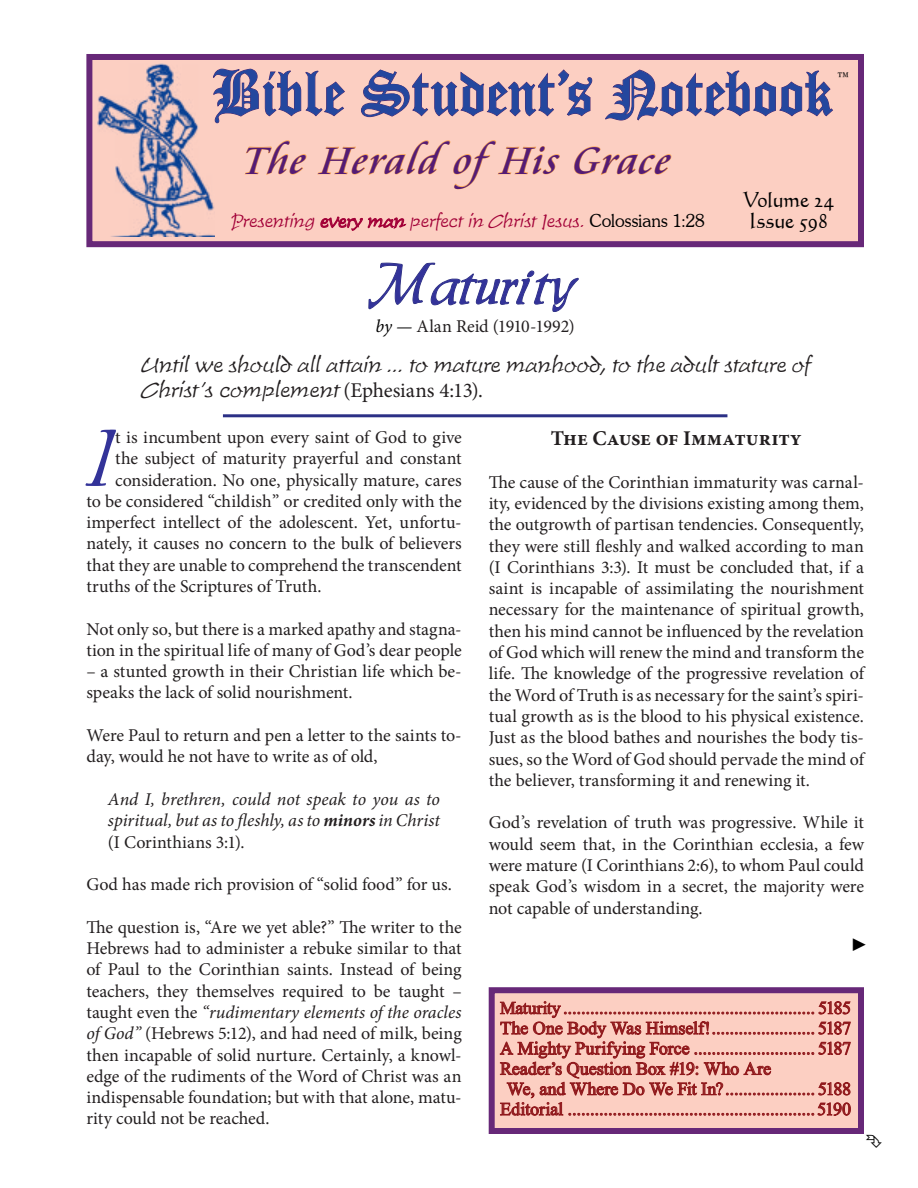
<style>
.page{position:relative;width:918px;height:1188px;background:#fff}
.page>*{position:absolute;margin:0;border:0;box-sizing:border-box;transform-origin:0 0}
.t1{font:73.8px "Allure SSK";color:#339}
.t2{font:69px "Cloister Black BT";color:#24479e}
.t3{font:54px "Allure SSK";color:#339}
.t4{font:italic 42px "Cataneo BT";color:#541b74}
.t5{font:italic 21px/25.2px "Time Scr D Ligh";color:#231f20}
.t6{font:700 21px "Minion Pro";color:#231f20}
.t7{font:21px "Calligraphic 421 BT Roman B";letter-spacing:-.005em;color:#000}
.t8{font:18px/21.3px "Minion Pro";letter-spacing:-.005em;color:#231f20;text-align:justify}
.t9{font:18px "Times New Roman";letter-spacing:-.005em;color:#90191c}
.t10{font:italic 18px/21.3px "Minion Pro";letter-spacing:-.005em;color:#231f20;text-align:justify}
.t11{font:italic 18px "Time Scr D Ligh";color:#a20037}
.t12{font:300 18px "Souvenir IT Cby BT";color:#000}
.t13{font:18px "Times New Roman";color:#000}
.s1{font-family:"Souvenir IT Cby BT";font-weight:300;font-style:normal;color:#000}
.s2{font-style:italic;color:#000}
.s3{font-family:"Minion Pro";font-style:normal}
.s4{font-weight:700}
.s5{font-style:normal}
.s6{font-style:italic}
.s7{font-size:17.7px}
</style>
<div class="page">
<div style="left:86px;top:54px;width:778px;height:193px;background:#fccfc2;border:6px solid #672878"></div>
<svg style="left:215px;top:68px;width:130px;height:56px"></svg>
<svg style="left:361px;top:69px;width:232px;height:48px"></svg>
<svg style="left:605px;top:69px;width:228px;height:52px"></svg>
<svg style="left:244px;top:140px;width:62px;height:35px"></svg>
<svg style="left:317px;top:140px;width:243px;height:50px"></svg>
<svg style="left:573px;top:146px;width:98px;height:29px"></svg>
<hr style="left:223px;top:414px;width:504px;height:3px;background:#2b3086">
<svg style="left:320px;top:216px;width:87px;height:15px"></svg>
<img style="left:97px;top:64px;width:118px;height:172px">
<div style="left:492px;top:990px;width:369px;height:141px;background:#fccfc2"></div>
<svg style="left:499px;top:1001px;width:352px;height:115px"></svg>
<div style="left:489px;top:987px;width:375px;height:147px;border:6px solid #672878"></div>
<svg style="left:368px;top:262px;width:211px;height:50px"></svg>
<h2 class="t2" style="left:212px;top:51px;width:621px">Bible Student’s Notebook</h2>
<p class="t12" style="left:836px;top:67px;width:16px">™</p>
<h3 class="t4" style="left:242px;top:134px;width:438px">The Herald ofHis Grace</h3>
<p class="t7" style="left:743px;top:186px;width:93px">Volume 24</p>
<p class="t11" style="left:231px;top:211px;width:476px">Presenting every man perfect in Christ Jesus. <span class="s1">C o l o s s i a n s 1: 2 8</span></p>
<p class="t7" style="left:749px;top:207px;width:81px">Issue 598</p>
<h3 class="t3" style="left:372px;top:262px;width:209px">Maturity</h3>
<p class="t8" style="left:376px;top:316px;width:201px"><span class="s2">by —</span> Alan Reid (1910-1992)</p>
<p class="t5" style="left:140px;top:352px;width:671px">Until w e should all attain … to mature manhood, to the adult stature of<br>Christ’s complement <span class="s3">(Ephesians 4:13).</span></p>
<h1 class="t1" style="left:86px;top:428px;width:30px">I</h1>
<p class="t8" style="left:115px;top:427px;width:348px">t is incumbent upon every saint of God to give</p>
<p class="t8" style="left:115px;top:448px;width:348px">the subject of maturity prayerful and constant</p>
<p class="t8" style="left:115px;top:469px;width:348px">consideration. No one, physically mature, cares</p>
<p class="t8" style="left:86px;top:490px;width:377px">to be considered “childish” or credited only with the</p>
<p class="t8" style="left:86px;top:512px;width:377px">imperfect intellect of the adolescent. Yet, unfortu-</p>
<p class="t8" style="left:86px;top:533px;width:377px">nately, it causes no concern to the bulk of believers</p>
<p class="t8" style="left:86px;top:554px;width:377px">that they are unable to comprehend the transcendent</p>
<p class="t8" style="left:86px;top:576px;width:237px">truths of the Scriptures of Truth.</p>
<p class="t8" style="left:86px;top:618px;width:377px">Not only so, but there is a marked apathy and stagna&shy;tion in the spiritual life of many of God’s dear people</p>
<p class="t8" style="left:86px;top:661px;width:377px">– a stunted growth in their Christian life which be&shy;speaks the lack of solid nourishment.</p>
<p class="t8" style="left:86px;top:725px;width:377px">Were Paul to return and pen a letter to the saints to&shy;day, would he not have to write as of old,</p>
<p class="t10" style="left:108px;top:789px;width:334px">And I, brethren, could not speak to you as to spiritual, but as to fleshly, as to <span class="s4">minors</span> in Christ <span class="s5">(I Corinthians 3:1).</span></p>
<p class="t8" style="left:86px;top:874px;width:367px">God has made rich provision of “solid food” for us.</p>
<p class="t8" style="left:86px;top:916px;width:377px">The question is, “Are we yet able?” The writer to the Hebrews had to administer a rebuke similar to that of Paul to the Corinthian saints. Instead of being teachers, they themselves required to be taught – taught even the <span class="s6">“rudimentary elements of the oracles of God”</span> (Hebrews 5:12), and had need of milk, being then incapable of solid nurture. Certainly, a knowl&shy;edge of the rudiments of the Word of Christ was an indispensable foundation; but with that alone, matu&shy;rity could not be reached.</p>
<p class="t6" style="left:551px;top:424px;width:252px">The Cause of Immaturity</p>
<p class="t8" style="left:489px;top:471px;width:377px">The cause of the Corinthian immaturity was carnal&shy;ity, evidenced by the divisions existing among them, the outgrowth of partisan tendencies. Consequently, they were still fleshly and walked according to man (I Corinthians 3:3). It must be concluded that, if a saint is incapable of assimilating the nourishment necessary for the maintenance of spiritual growth, then his mind cannot be influenced by the revelation of God which will renew the mind and transform the life. The knowledge of the progressive revelation of the Word of Truth is as necessary for the saint’s spiri&shy;tual growth as is the blood to his physical existence.<br>Just as the blood bathes and nourishes the body tis&shy;sues, so the Word of God should pervade the mind of the believer, transforming it and renewing it.</p>
<p class="t8" style="left:489px;top:812px;width:377px">God’s revelation of truth was progressive. While it would seem that, in the Corinthian ecclesia, a few were mature (I Corinthians 2:6), to whom Paul could speak God’s wisdom in a secret, the majority were not capable of understanding.</p>
<p class="t13" style="left:850px;top:932px;width:19px">►</p>
<p class="t9" style="left:500px;top:995px;width:352px"><span class="s7">Maturity</span> ........................................................ 5185</p>
<p class="t9" style="left:500px;top:1015px;width:352px">The One Body Was Himself!....................... 5187</p>
<p class="t9" style="left:500px;top:1036px;width:352px">A Mighty Purifying Force ........................... 5187</p>
<p class="t9" style="left:500px;top:1056px;width:273px">Reader’s Question Box #19: Who Are</p>
<p class="t9" style="left:507px;top:1076px;width:346px">We, and Where Do We Fit In?.................... 5188</p>
<p class="t9" style="left:500px;top:1096px;width:352px">Editorial .......................................................5190</p>
</div>
